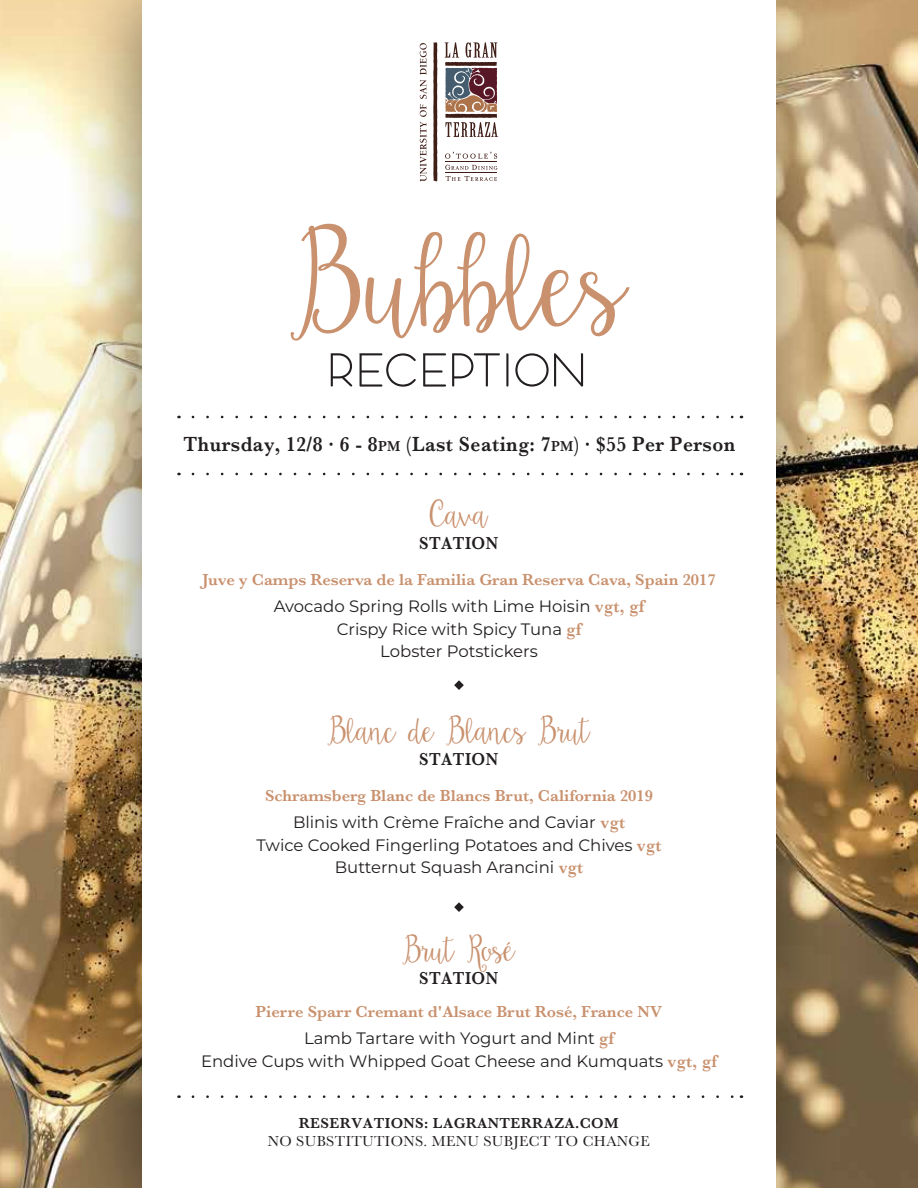
<style>
.page{position:relative;width:918px;height:1188px;background:#fff}
.page>*{position:absolute;margin:0;border:0;box-sizing:border-box;transform-origin:0 0}
.t1{font:121.65px "Hello Sunshine";letter-spacing:-.075em;color:#c9916e}
.t2{font:300 52.65px "bubbleboddylight";letter-spacing:.075em;color:#231f20}
.t3{font:31.5px "Hello Sunshine";letter-spacing:-.06em;color:#c9916e}
.t4{font:31.5px "Hello Sunshine";letter-spacing:-.08em;color:#c9916e}
.t5{font:600 21.3px "Baskerville";letter-spacing:.025em;color:#231f20;scale:.92 1}
.t6{font:600 18px "Baskerville";letter-spacing:.025em;color:#231f20;scale:.92 1}
.t7{font:100 16.5px/22.5px "Montserrat";color:#231f20;text-align:center}
.t8{font:600 16.5px "Baskerville";color:#c9916e}
.t9{font:15px "Baskerville";letter-spacing:.025em;color:#231f20}
.t10{font:600 15px "Baskerville";letter-spacing:.025em;color:#231f20}
.s1{font-size:14.85px}
.s2{font-family:"Baskerville";font-weight:600;font-size:18px;color:#c9916e}
</style>
<div class="page">
<img style="left:0;top:0;width:918px;height:1188px">
<img style="left:43px;top:0;width:820px;height:1188px">
<div style="left:142px;top:0;width:634px;height:1188px;background:#fff"></div>
<svg style="left:433px;top:42px;width:4px;height:139px"></svg>
<svg style="left:444px;top:42px;width:54px;height:95px"></svg>
<svg style="left:445px;top:152px;width:52px;height:7px"></svg>
<svg style="left:445px;top:165px;width:53px;height:5px"></svg>
<svg style="left:446px;top:176px;width:51px;height:5px"></svg>
<hr style="left:445px;top:172px;width:52px;height:1px;background:#3f1e17">
<hr style="left:445px;top:162px;width:52px;height:1px;background:#3f1e17">
<svg style="left:420px;top:43px;width:7px;height:139px"></svg>
<svg style="left:193px;top:473px;width:541px;height:2px"></svg>
<svg style="left:193px;top:416px;width:541px;height:2px"></svg>
<svg style="left:193px;top:1095px;width:541px;height:3px"></svg>
<svg style="left:454px;top:680px;width:10px;height:10px"></svg>
<svg style="left:454px;top:902px;width:10px;height:10px"></svg>
<h1 class="t1" style="left:288px;top:206px;width:343px">Bubbles</h1>
<h2 class="t2" style="left:329px;top:342px;width:258px">RECEPTION</h2>
<p class="t5" style="left:184px;top:430px;width:601px">Thursday, 12/8 · 6 - 8<span class="s1">PM</span> (Last Seating: 7<span class="s1">PM</span>) · $55 Per Person</p>
<h3 class="t3" style="left:430px;top:495px;width:60px">Cava</h3>
<p class="t6" style="left:419px;top:530px;width:87px">STATION</p>
<p class="t8" style="left:202px;top:568px;width:515px">Juve y Camps Reserva de la Familia Gran Reserva Cava, Spain 2017</p>
<p class="t7" style="left:274px;top:595px;width:372px">Avocado Spring Rolls with Lime Hoisin <span class="s2">vgt, gf<br></span>Crispy Rice with Spicy Tuna <span class="s2">gf<br></span>Lobster Potstickers</p>
<h3 class="t3" style="left:327px;top:711px;width:265px">Blanc de Blancs Brut</h3>
<p class="t6" style="left:419px;top:746px;width:87px">STATION</p>
<p class="t8" style="left:265px;top:784px;width:390px">Schramsberg Blanc de Blancs Brut, California 2019</p>
<p class="t7" style="left:257px;top:811px;width:406px">Blinis with Crème Fraîche and Caviar <span class="s2">vgt<br></span>Twice Cooked Fingerling Potatoes and Chives <span class="s2">vgt<br></span>Butternut Squash Arancini <span class="s2">vgt</span></p>
<h3 class="t4" style="left:402px;top:930px;width:115px">Brut Rosé</h3>
<p class="t6" style="left:419px;top:965px;width:87px">STATION</p>
<p class="t8" style="left:256px;top:1000px;width:408px">Pierre Sparr Cremant d'Alsace Brut Rosé, France NV</p>
<p class="t7" style="left:201px;top:1027px;width:517px">Lamb Tartare with Yogurt and Mint <span class="s2">gf<br></span>Endive Cups with Whipped Goat Cheese and Kumquats <span class="s2">vgt, gf</span></p>
<p class="t10" style="left:299px;top:1113px;width:321px">RESERVATIONS: LAGRANTERRAZA.COM</p>
<p class="t9" style="left:268px;top:1132px;width:383px">NO SUBSTITUTIONS. MENU SUBJECT TO CHANGE</p>
</div>
